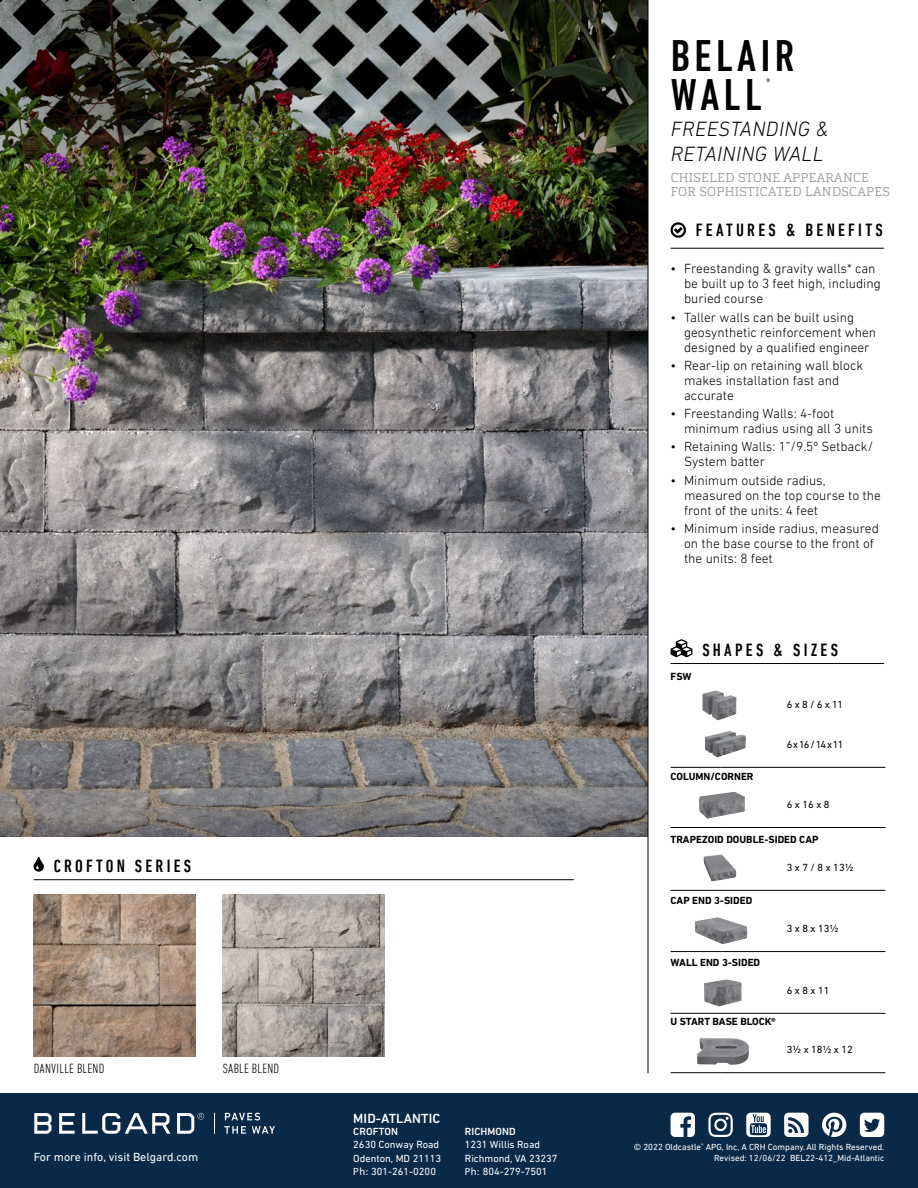
<style>
.page{position:relative;width:918px;height:1188px;background:#fff}
.page>*{position:absolute;margin:0;border:0;box-sizing:border-box;transform-origin:0 0}
.t1{font:500 condensed 45px/39px "DIN Next LT Pro";letter-spacing:.1em;color:#000}
.t2{font:italic 300 21px/25.5px "DIN Next LT Pro";letter-spacing:.02em;color:#000}
.t3{font:500 condensed 18px "DIN Next LT Pro";letter-spacing:.18em;color:#000}
.t4{font:300 13.5px/15px "DIN Next LT Pro";color:#000}
.t5{font:300 condensed 13.5px "DIN Next LT Pro";letter-spacing:.02em;color:#000}
.t6{font:500 13.5px "DIN Next LT Pro";letter-spacing:.01em;color:#fff}
.t7{font:300 12.75px/14.2px "Cargan";letter-spacing:.025em;color:#959b9f}
.t8{font:12px "DIN Next LT Pro";color:#fff}
.t9{font:10.5px/13.5px "DIN Next LT Pro";color:#fff}
.t10{font:700 10.5px "DIN Next LT Pro";color:#000}
.t11{font:10.5px "DIN Next LT Pro";color:#000}
.t12{font:500 10.5px "DIN Next LT Pro";letter-spacing:.01em;color:#fff}
.t13{font:500 condensed 9.6px "DIN Next LT Pro";color:#000}
.t14{font:9px "DIN Next LT Pro";color:#fff}
.s1{font-family:"Myriad Pro"}
</style>
<div class="page">
<div style="left:0;top:1094px;width:918px;height:94px;background:#0a2947"></div>
<hr style="left:671px;top:248px;width:213px;height:1px;background:#000">
<svg style="left:671px;top:222px;width:15px;height:16px"></svg>
<img style="left:0;top:0;width:648px;height:836px">
<img style="left:34px;top:894px;width:162px;height:162px">
<img style="left:223px;top:894px;width:162px;height:162px">
<hr style="left:34px;top:879px;width:540px;height:1px;background:#000">
<svg style="left:34px;top:857px;width:10px;height:15px"></svg>
<hr style="left:671px;top:767px;width:50px;height:1px;background:#000">
<hr style="left:721px;top:767px;width:52px;height:1px;background:#000">
<hr style="left:773px;top:767px;width:112px;height:1px;background:#000">
<hr style="left:671px;top:827px;width:50px;height:1px;background:#000">
<hr style="left:721px;top:827px;width:52px;height:1px;background:#000">
<hr style="left:773px;top:827px;width:112px;height:1px;background:#000">
<hr style="left:671px;top:890px;width:50px;height:1px;background:#000">
<hr style="left:721px;top:890px;width:52px;height:1px;background:#000">
<hr style="left:773px;top:890px;width:112px;height:1px;background:#000">
<hr style="left:671px;top:951px;width:50px;height:1px;background:#000">
<hr style="left:721px;top:951px;width:52px;height:1px;background:#000">
<hr style="left:773px;top:951px;width:112px;height:1px;background:#000">
<hr style="left:671px;top:1013px;width:50px;height:1px;background:#000">
<hr style="left:721px;top:1013px;width:52px;height:1px;background:#000">
<hr style="left:773px;top:1013px;width:112px;height:1px;background:#000">
<hr style="left:671px;top:1072px;width:50px;height:1px;background:#000">
<hr style="left:721px;top:1072px;width:52px;height:1px;background:#000">
<hr style="left:773px;top:1072px;width:112px;height:1px;background:#000">
<svg style="left:709px;top:854px;width:13px;height:2px"></svg>
<img style="left:695px;top:917px;width:53px;height:27px">
<img style="left:704px;top:979px;width:23px;height:24px">
<img style="left:697px;top:1038px;width:52px;height:27px">
<hr style="left:671px;top:663px;width:213px;height:1px;background:#000">
<svg style="left:671px;top:639px;width:21px;height:18px"></svg>
<hr style="left:648px;top:0;width:1px;height:1073px;background:#000">
<svg style="left:225px;top:1113px;width:35px;height:7px"></svg>
<svg style="left:224px;top:1126px;width:22px;height:8px"></svg>
<svg style="left:34px;top:1113px;width:18px;height:21px"></svg>
<svg style="left:59px;top:1113px;width:16px;height:21px"></svg>
<svg style="left:82px;top:1113px;width:88px;height:21px"></svg>
<svg style="left:177px;top:1113px;width:27px;height:21px"></svg>
<svg style="left:214px;top:1113px;width:1px;height:21px"></svg>
<svg style="left:252px;top:1126px;width:23px;height:8px"></svg>
<svg style="left:822px;top:1113px;width:24px;height:24px"></svg>
<svg style="left:708px;top:1113px;width:25px;height:24px"></svg>
<svg style="left:671px;top:1113px;width:24px;height:24px"></svg>
<svg style="left:860px;top:1113px;width:24px;height:24px"></svg>
<svg style="left:746px;top:1113px;width:25px;height:24px"></svg>
<svg style="left:784px;top:1113px;width:25px;height:24px"></svg>
<h3 class="t3" style="left:54px;top:855px;width:139px">CROFTON SERIES</h3>
<p class="t5" style="left:34px;top:1061px;width:72px">DANVILLE BLEND</p>
<p class="t5" style="left:223px;top:1061px;width:58px">SABLE BLEND</p>
<p class="t8" style="left:34px;top:1150px;width:166px">For more info, visit Belgard.com</p>
<p class="t6" style="left:353px;top:1110px;width:89px">MID-ATLANTIC</p>
<p class="t12" style="left:353px;top:1125px;width:46px">CROFTON</p>
<p class="t9" style="left:353px;top:1138px;width:89px">2630 Conway Road<br>Odenton, MD 21113<br><span class="s1">Ph:</span> 301-261-0200</p>
<p class="t12" style="left:465px;top:1125px;width:52px">RICHMOND</p>
<p class="t9" style="left:465px;top:1138px;width:94px">1231 Willis Road<br>Richmond, VA 23237<br><span class="s1">Ph:</span> 804-279-7501</p>
<h1 class="t1" style="left:671px;top:36px;width:125px">BELAIR<br>WALL</h1>
<p class="t13" style="left:766px;top:76px;width:6px">®</p>
<h2 class="t2" style="left:671px;top:116px;width:159px">FREESTANDING &amp;<br>RETAINING WALL</h2>
<p class="t7" style="left:671px;top:171px;width:221px">CHISELED STONE APPEARANCE<br>FOR SOPHISTICATED LANDSCAPES</p>
<h3 class="t3" style="left:696px;top:220px;width:188px">FEATURES &amp; BENEFITS</h3>
<p class="t4" style="left:684px;top:261px;width:198px;text-indent:-14px">• Freestanding &amp; gravity walls* can be built up to 3 feet high, including buried course</p>
<p class="t4" style="left:684px;top:309px;width:194px;text-indent:-14px">• Taller walls can be built using geosynthetic reinforcement when designed by a qualified engineer</p>
<p class="t4" style="left:684px;top:358px;width:181px;text-indent:-14px">• Rear-lip on retaining wall block makes installation fast and accurate</p>
<p class="t4" style="left:684px;top:406px;width:190px;text-indent:-14px">• Freestanding Walls: 4-foot minimum radius using all 3 units</p>
<p class="t4" style="left:684px;top:439px;width:191px;text-indent:-14px">• Retaining Walls: 1”/9.5º Setback/<br>System batter</p>
<p class="t4" style="left:684px;top:472px;width:198px;text-indent:-14px">• Minimum outside radius, measured on the top course to the front of the units: 4 feet</p>
<p class="t4" style="left:684px;top:521px;width:196px;text-indent:-14px">• Minimum inside radius, measured on the base course to the front of the units: 8 feet</p>
<p class="t10" style="left:671px;top:670px;width:23px">FSW</p>
<h3 class="t3" style="left:702px;top:640px;width:137px">SHAPES &amp; SIZES</h3>
<p class="t11" style="left:787px;top:698px;width:58px">6 x 8 / 6 x 11</p>
<p class="t11" style="left:787px;top:738px;width:58px">6 x 16 / 14 x 11</p>
<p class="t10" style="left:671px;top:771px;width:84px">COLUMN/CORNER</p>
<p class="t11" style="left:787px;top:798px;width:44px">6 x 16 x 8</p>
<p class="t10" style="left:671px;top:833px;width:149px">TRAPEZOID DOUBLE-SIDED CAP</p>
<p class="t11" style="left:787px;top:861px;width:68px">3 x 7 / 8 x 131/2</p>
<p class="t10" style="left:671px;top:895px;width:83px">CAP END 3-SIDED</p>
<p class="t11" style="left:787px;top:922px;width:53px">3 x 8 x 131/2</p>
<p class="t10" style="left:671px;top:956px;width:91px">WALL END 3-SIDED</p>
<p class="t11" style="left:787px;top:984px;width:44px">6 x 8 x 11</p>
<p class="t10" style="left:671px;top:1016px;width:107px">U START BASE BLOCK®</p>
<p class="t11" style="left:787px;top:1043px;width:68px">31/2 x 181/2 x 12</p>
<p class="t14" style="left:634px;top:1142px;width:252px">© 2022 Oldcastle<sup>®</sup> APG, Inc, A CRH Company.All Rights Reserved.</p>
<p class="t14" style="left:714px;top:1153px;width:172px">Revised: 12/06/22 BEL22-412_Mid-Atlantic</p>
</div>
